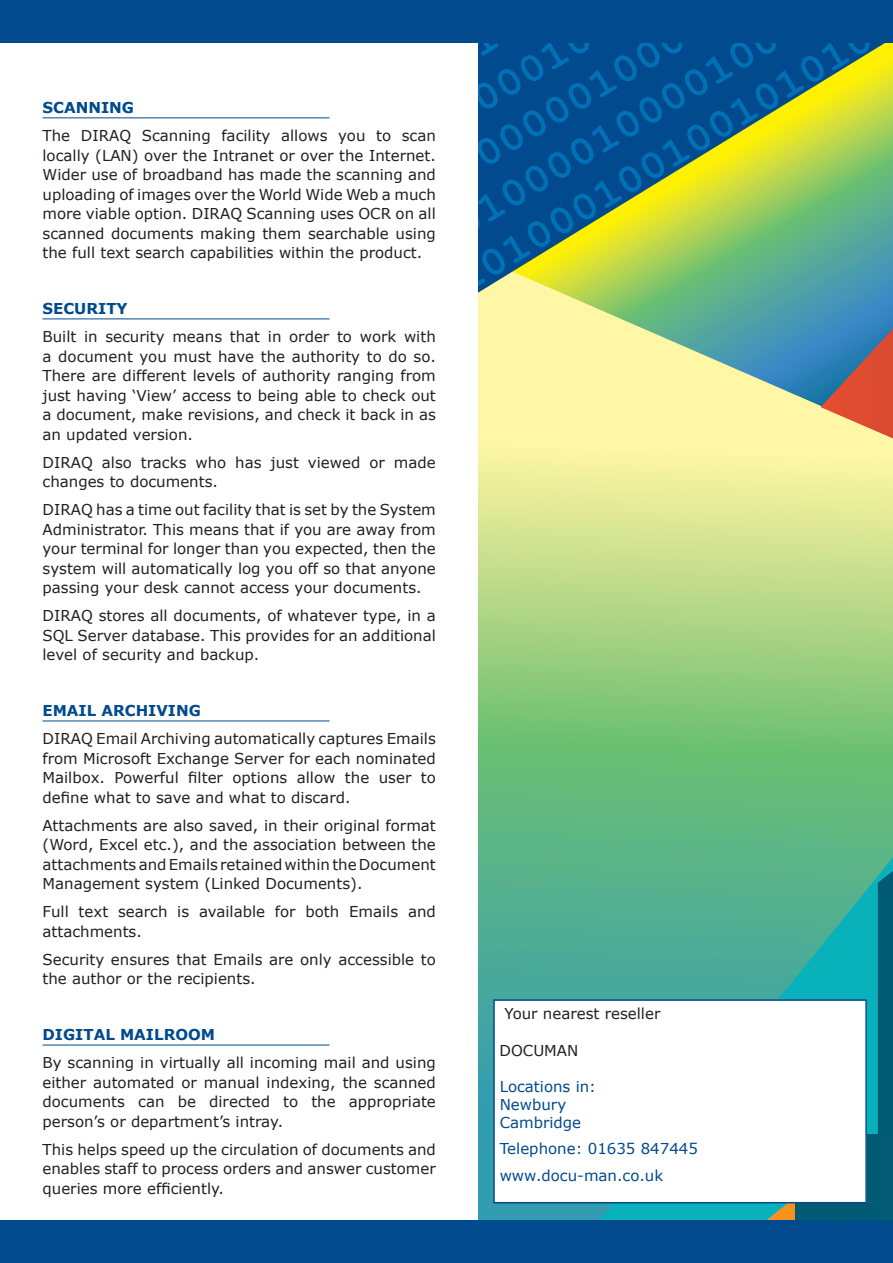
<style>
.page{position:relative;width:893px;height:1263px;background:#fff}
.page>*{position:absolute;margin:0;border:0;box-sizing:border-box;transform-origin:0 0}
.t1{font:15px/19.5px "Verdana";color:#231f20;text-align:justify}
.t2{font:15px/18px "Verdana";color:#004a8d}
.t3{font:700 15px "Verdana";color:#004a8d}
</style>
<div class="page">
<svg style="left:478px;top:507px;width:86px;height:713px"></svg>
<svg style="left:510px;top:507px;width:383px;height:78px"></svg>
<svg style="left:564px;top:547px;width:329px;height:673px"></svg>
<svg style="left:723px;top:652px;width:170px;height:568px"></svg>
<div style="left:795px;top:1135px;width:98px;height:128px;background:#015b74"></div>
<svg style="left:478px;top:43px;width:415px;height:464px"></svg>
<div style="left:0;top:1220px;width:893px;height:43px;background:#004a8d"></div>
<div style="left:0;top:0;width:893px;height:43px;background:#004a8d"></div>
<hr style="left:43px;top:117px;width:287px;height:1px;background:#004a8d">
<hr style="left:43px;top:318px;width:287px;height:1px;background:#004a8d">
<hr style="left:43px;top:721px;width:287px;height:1px;background:#004a8d">
<hr style="left:43px;top:1045px;width:287px;height:1px;background:#004a8d">
<div style="left:494px;top:1000px;width:372px;height:203px;background:#fff"></div>
<div style="left:493px;top:999px;width:374px;height:204px;border:2px solid #004a8d"></div>
<p class="t3" style="left:43px;top:98px;width:93px">SCANNING</p>
<p class="t1" style="left:43px;top:126px;width:395px">The DIRAQ Scanning facility allows you to scan locally (LAN) over the Intranet or over the Internet.<br>Wider use of broadband has made the scanning and uploading of images over the World Wide Web a much more viable option. DIRAQ Scanning uses OCR on all scanned documents making them searchable using the full text search capabilities within the product.</p>
<p class="t3" style="left:43px;top:299px;width:87px">SECURITY</p>
<p class="t1" style="left:43px;top:327px;width:395px">Built in security means that in order to work with a document you must have the authority to do so.<br>There are different levels of authority ranging from just having ‘View’ access to being able to check out a document, make revisions, and check it back in as an updated version.</p>
<p class="t1" style="left:43px;top:452px;width:395px">DIRAQ also tracks who has just viewed or made changes to documents.</p>
<p class="t1" style="left:43px;top:500px;width:395px">DIRAQ has a time out facility that is set by the System Administrator. This means that if you are away from your terminal for longer than you expected, then the system will automatically log you off so that anyone passing your desk cannot access your documents.</p>
<p class="t1" style="left:43px;top:606px;width:395px">DIRAQ stores all documents, of whatever type, in a SQL Server database. This provides for an additional level of security and backup.</p>
<p class="t3" style="left:43px;top:701px;width:160px">EMAIL ARCHIVING</p>
<p class="t1" style="left:43px;top:729px;width:395px">DIRAQ Email Archiving automatically captures Emails from Microsoft Exchange Server for each nominated Mailbox. Powerful filter options allow the user to define what to save and what to discard.</p>
<p class="t1" style="left:43px;top:815px;width:395px">Attachments are also saved, in their original format (Word, Excel etc.), and the association between the attachments and Emails retained within the Document Management system (Linked Documents).</p>
<p class="t1" style="left:43px;top:902px;width:395px">Full text search is available for both Emails and attachments.</p>
<p class="t1" style="left:43px;top:949px;width:395px">Security ensures that Emails are only accessible to the author or the recipients.</p>
<p class="t3" style="left:43px;top:1025px;width:174px">DIGITAL MAILROOM</p>
<p class="t1" style="left:43px;top:1053px;width:395px">By scanning in virtually all incoming mail and using either automated or manual indexing, the scanned documents can be directed to the appropriate person’s or department’s intray.</p>
<p class="t1" style="left:43px;top:1139px;width:395px">This helps speed up the circulation of documents and enables staff to process orders and answer customer queries more efficiently.</p>
<p class="t1" style="left:504px;top:1004px;width:158px">Your nearest reseller</p>
<p class="t1" style="left:499px;top:1040px;width:80px">DOCUMAN</p>
<p class="t2" style="left:500px;top:1077px;width:98px">Locations in:<br>Newbury<br>Cambridge</p>
<p class="t2" style="left:500px;top:1135px;width:200px;line-height:26.5px">Telephone: 01635 847445 www.docu-man.co.uk</p>
</div>
